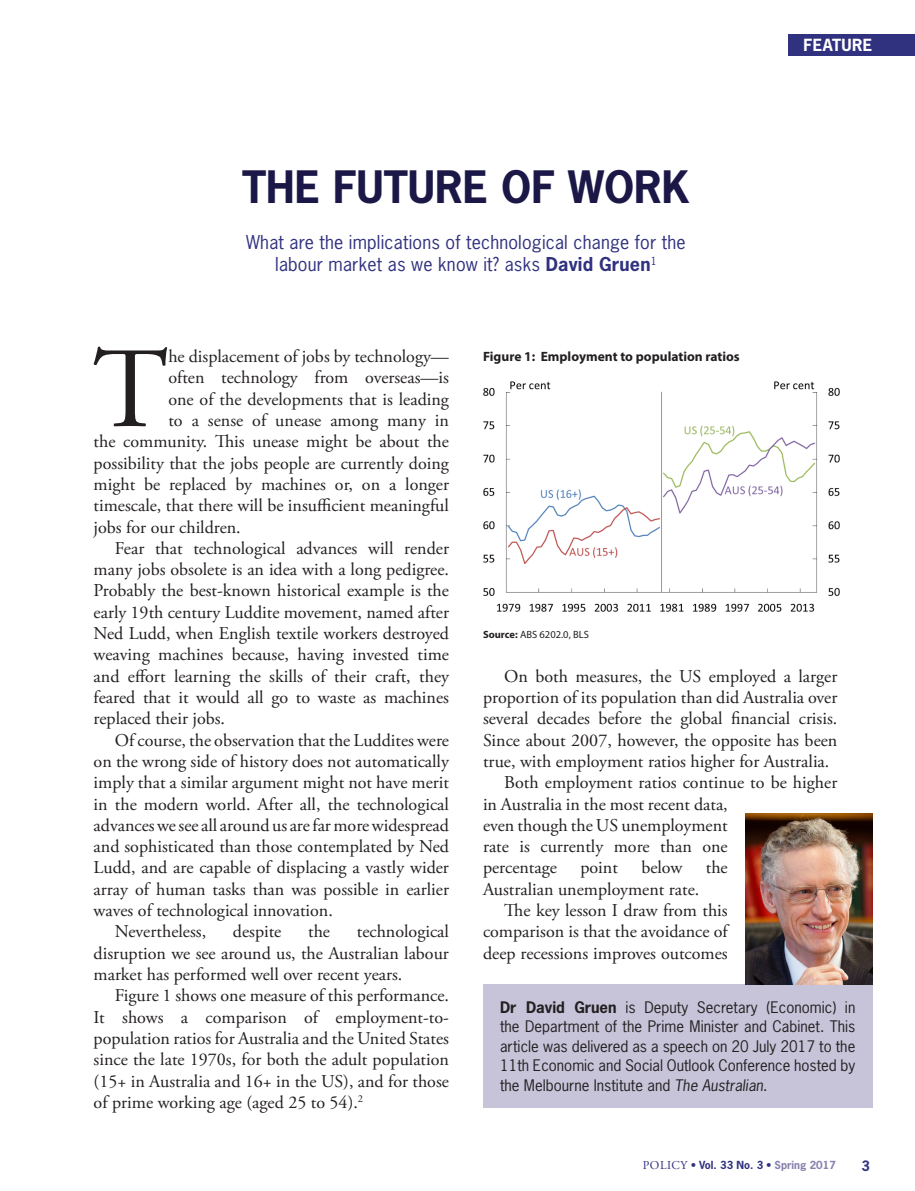
<style>
.page{position:relative;width:915px;height:1191px;background:#fff}
.page>*{position:absolute;margin:0;border:0;box-sizing:border-box;transform-origin:0 0}
._07_Body_copy_no_ind{font:114.45px "Adobe Garamond Pro";color:#231f20}
._03_Big_Title{font:700 42px "News Gothic Std";color:#1b1747}
._06_Body_copy{font:18px/21.3px "Adobe Garamond Pro";color:#231f20;text-align:justify}
._07_Body_copy_no_ind-2{font:18px "Adobe Garamond Pro";color:#231f20}
._04_Author_summary{font:18px/22.5px "News Gothic Std";letter-spacing:.01em;color:#30317f;text-align:center}
.t1{font:700 15.75px "News Gothic Std";letter-spacing:.025em;color:#fff}
._05_Author_Article{font:15px/19.5px "News Gothic Std";color:#231f20;text-align:justify}
._14_Figure_Table{font:700 13.5px "Myriad Pro";color:#231f20}
.t2{font:700 13.5px "News Gothic Std";color:#30317f}
.t3{font:700 10.5px "News Gothic Std";color:#30317f}
._15_Source_line{font:10.5px "Myriad Pro";color:#231f20}
.s1{font-weight:700}
.s2{font-style:italic}
.s3{font-family:"Adobe Garamond Pro";font-weight:400;font-size:12px}
.s4{color:#8981ae}
</style>
<div class="page">
<div style="left:788px;top:34px;width:126px;height:22px;background:#30317f"></div>
<div style="left:483px;top:984px;width:389px;height:123px;background:#c7c4da"></div>
<img style="left:745px;top:814px;width:127px;height:170px">
<img style="left:483px;top:381px;width:357px;height:231px">
<p class="_03_Big_Title" style="left:242px;top:159px;width:449px">THE FUTURE OF WORK</p>
<p class="_04_Author_summary" style="left:246px;top:231px;width:441px">What are the implications of technological change for the labour market as we know it? asks <span class="s1">David Gruen</span><sup>1</sup></p>
<p class="t1" style="left:803px;top:35px;width:70px">FEATURE</p>
<p class="_07_Body_copy_no_ind" style="left:93px;top:321px;width:77px">T</p>
<p class="_07_Body_copy_no_ind-2" style="left:168px;top:345px;width:282px">he displacement of jobs by technology—</p>
<p class="_07_Body_copy_no_ind-2" style="left:168px;top:367px;width:282px">often technology from overseas—is</p>
<p class="_07_Body_copy_no_ind-2" style="left:168px;top:388px;width:282px">one of the developments that is leading</p>
<p class="_07_Body_copy_no_ind-2" style="left:168px;top:409px;width:282px">to a sense of unease among many in</p>
<p class="_07_Body_copy_no_ind-2" style="left:94px;top:431px;width:357px">the community. This unease might be about the</p>
<p class="_07_Body_copy_no_ind-2" style="left:94px;top:452px;width:357px">possibility that the jobs people are currently doing</p>
<p class="_07_Body_copy_no_ind-2" style="left:94px;top:473px;width:357px">might be replaced by machines or, on a longer</p>
<p class="_07_Body_copy_no_ind-2" style="left:94px;top:495px;width:357px">timescale, that there will be insufficient meaningful</p>
<p class="_07_Body_copy_no_ind-2" style="left:94px;top:516px;width:149px">jobs for our children.</p>
<p class="_06_Body_copy" style="left:94px;top:538px;width:357px;text-indent:21px">Fear that technological advances will render many jobs obsolete is an idea with a long pedigree.<br>Probably the best-known historical example is the early 19th century Luddite movement, named after Ned Ludd, when English textile workers destroyed weaving machines because, having invested time and effort learning the skills of their craft, they feared that it would all go to waste as machines replaced their jobs.</p>
<p class="_06_Body_copy" style="left:94px;top:730px;width:357px;text-indent:21px">Of course, the observation that the Luddites were on the wrong side of history does not automatically imply that a similar argument might not have merit in the modern world. After all, the technological advances we see all around us are far more widespread and sophisticated than those contemplated by Ned Ludd, and are capable of displacing a vastly wider array of human tasks than was possible in earlier waves of technological innovation.</p>
<p class="_06_Body_copy" style="left:115px;top:921px;width:93px">Nevertheless,</p>
<p class="_06_Body_copy" style="left:233px;top:921px;width:50px">despite</p>
<p class="_06_Body_copy" style="left:308px;top:921px;width:23px">the</p>
<p class="_06_Body_copy" style="left:94px;top:921px;width:357px;text-indent:263px">technological disruption we see around us, the Australian labour market has performed well over recent years.</p>
<p class="_06_Body_copy" style="left:94px;top:985px;width:357px;text-indent:21px">Figure 1 shows one measure of this performance.<br>It shows a comparison of employment-to&shy;population ratios for Australia and the United States since the late 1970s, for both the adult population (15+ in Australia and 16+ in the US), and for those of prime working age (aged 25 to 54).<sup>2</sup></p>
<p class="_14_Figure_Table" style="left:483px;top:348px;width:258px">Figure 1: Employment to population ratios</p>
<p class="_15_Source_line" style="left:483px;top:628px;width:107px"><span class="s1">Source:</span> ABS 6202.0, BLS</p>
<p class="_06_Body_copy" style="left:483px;top:666px;width:356px;text-indent:21px">On both measures, the US employed a larger proportion of its population than did Australia over several decades before the global financial crisis.<br>Since about 2007, however, the opposite has been true, with employment ratios higher for Australia.</p>
<p class="_06_Body_copy" style="left:483px;top:772px;width:355px;text-align:left;text-indent:21px">Both employment ratios continue to be higher in Australia in the most recent data,<br>even though the US unemployment<br>rate is currently more than one<br>percentage</p>
<p class="_06_Body_copy" style="left:580px;top:857px;width:39px">point</p>
<p class="_06_Body_copy" style="left:641px;top:857px;width:42px">below</p>
<p class="_06_Body_copy" style="left:705px;top:857px;width:23px">the</p>
<p class="_06_Body_copy" style="left:483px;top:879px;width:218px">Australian unemployment rate.</p>
<p class="_06_Body_copy" style="left:483px;top:900px;width:246px;text-indent:21px">The key lesson I draw from this comparison is that the avoidance of deep recessions improves outcomes</p>
<p class="_05_Author_Article" style="left:500px;top:997px;width:357px"><span class="s1">Dr David Gruen</span> is Deputy Secretary (Economic) in the Department of the Prime Minister and Cabinet. This article was delivered as a speech on 20 July 2017 to the 11th Economic and Social Outlook Conference hosted by the Melbourne Institute and <span class="s2">The Australian</span>.</p>
<p class="t3" style="left:642px;top:1158px;width:194px"><span class="s3">POLICY</span> • Vol. 33 No. 3 • <span class="s4">Spring 2017</span></p>
<p class="t2" style="left:861px;top:1157px;width:10px">3</p>
</div>
